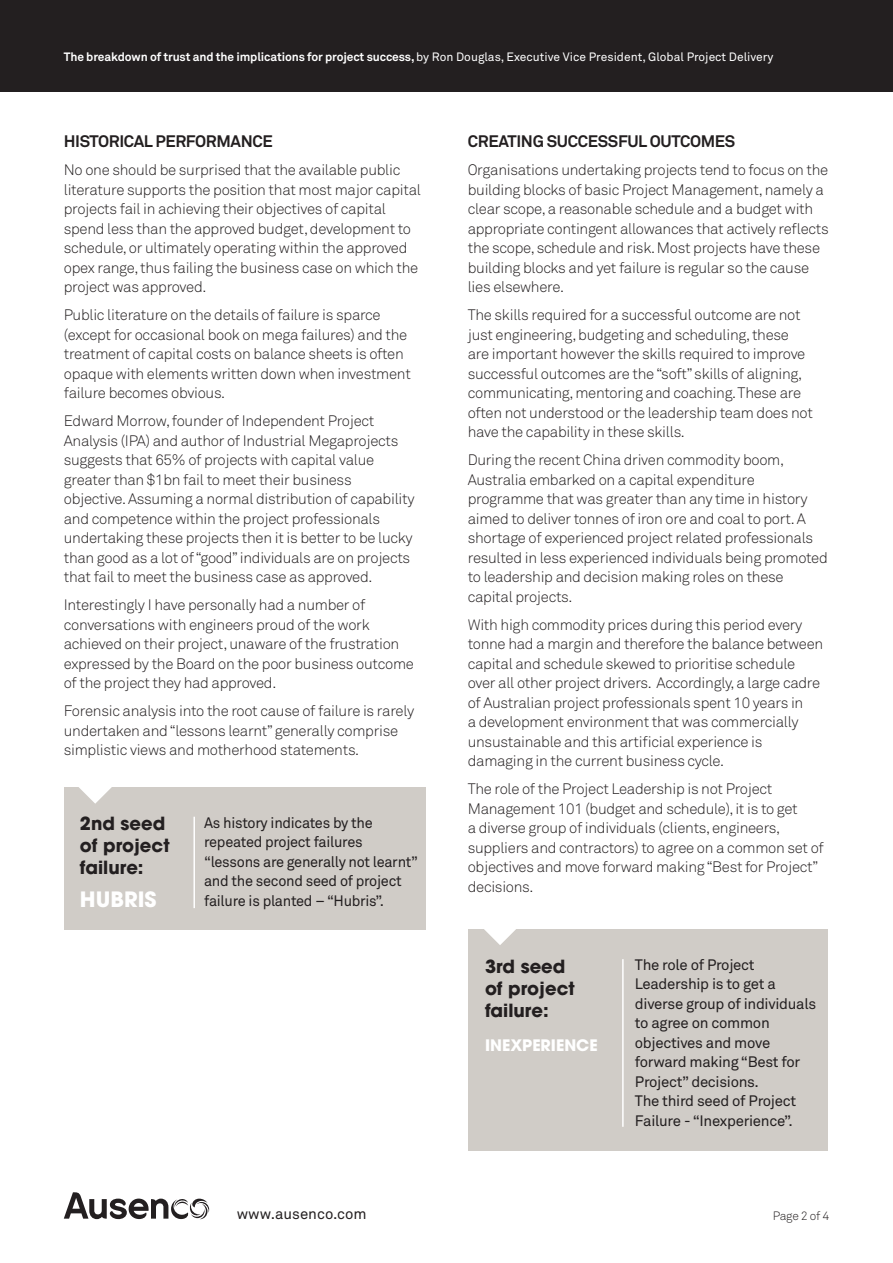
<style>
.page{position:relative;width:893px;height:1263px;background:#fff}
.page>*{position:absolute;margin:0;border:0;box-sizing:border-box;transform-origin:0 0}
.t1{font:700 21px "Avant Garde";color:#fff}
.t2{font:700 18px/21.6px "Avant Garde";color:#231f20}
.t3{font:700 16.5px "Akkurat";letter-spacing:-.02em;color:#231f20}
.t4{font:700 15.75px "Avant Garde";color:#fff}
.t5{font:300 15px/19.5px "Akkurat";letter-spacing:-.02em;color:#231f20}
.t6{font:15px/19.5px "Akkurat";letter-spacing:-.02em;color:#231f20}
.t7{font:15px "Akkurat";color:#231f20}
.t8{font:12px "Akkurat";color:#fff}
.t9{font:300 12px "Akkurat";letter-spacing:-.03em;color:#231f20}
.s1{font-weight:700}
</style>
<div class="page">
<svg style="left:64px;top:1192px;width:145px;height:27px"></svg>
<div style="left:0;top:0;width:893px;height:92px;background:#231f20"></div>
<div style="left:64px;top:787px;width:361px;height:142px;background:#d0ccc7"></div>
<hr style="left:193px;top:817px;width:2px;height:91px;background:#fff">
<div style="left:468px;top:929px;width:360px;height:221px;background:#d0ccc7"></div>
<svg style="left:79px;top:787px;width:33px;height:17px"></svg>
<svg style="left:484px;top:929px;width:32px;height:16px"></svg>
<hr style="left:622px;top:959px;width:2px;height:168px;background:#fff">
<p class="t8" style="left:64px;top:49px;width:711px"><span class="s1">The breakdown of trust and the implications for project success,</span> by Ron Douglas, Executive Vice President, Global Project Delivery</p>
<p class="t3" style="left:64px;top:131px;width:211px">HISTORICAL PERFORMANCE</p>
<p class="t5" style="left:64px;top:160px;width:359px">No one should be surprised that the available public literature supports the position that most major capital projects fail in achieving their objectives of capital spend less than the approved budget, development to schedule, or ultimately operating within the approved opex range, thus failing the business case on which the project was approved.</p>
<p class="t5" style="left:64px;top:305px;width:349px">Public literature on the details of failure is sparce (except for occasional book on mega failures) and the treatment of capital costs on balance sheets is often opaque with elements written down when investment failure becomes obvious.</p>
<p class="t5" style="left:64px;top:411px;width:352px">Edward Morrow, founder of Independent Project Analysis (IPA) and author of Industrial Megaprojects suggests that 65% of projects with capital value greater than $1bn fail to meet their business objective. Assuming a normal distribution of capability and competence within the project professionals undertaking these projects then it is better to be lucky than good as a lot of “good” individuals are on projects that fail to meet the business case as approved.</p>
<p class="t5" style="left:64px;top:595px;width:352px">Interestingly I have personally had a number of conversations with engineers proud of the work achieved on their project, unaware of the frustration expressed by the Board on the poor business outcome of the project they had approved.</p>
<p class="t5" style="left:64px;top:701px;width:352px">Forensic analysis into the root cause of failure is rarely undertaken and “lessons learnt” generally comprise simplistic views and motherhood statements.</p>
<p class="t2" style="left:80px;top:813px;width:91px">2nd seed of project failure:</p>
<h1 class="t1" style="left:80px;top:885px;width:78px">HUBRIS</h1>
<p class="t6" style="left:204px;top:812px;width:215px">As history indicates by the repeated project failures “lessons are generally not learnt” and the second seed of project failure is planted – “Hubris”.</p>
<p class="t7" style="left:237px;top:1204px;width:131px">www.ausenco.com</p>
<p class="t3" style="left:468px;top:131px;width:269px">CREATING SUCCESSFUL OUTCOMES</p>
<p class="t5" style="left:468px;top:160px;width:363px">Organisations undertaking projects tend to focus on the building blocks of basic Project Management, namely a clear scope, a reasonable schedule and a budget with appropriate contingent allowances that actively reflects the scope, schedule and risk. Most projects have these building blocks and yet failure is regular so the cause lies elsewhere.</p>
<p class="t5" style="left:468px;top:305px;width:347px">The skills required for a successful outcome are not just engineering, budgeting and scheduling, these are important however the skills required to improve successful outcomes are the “soft” skills of aligning, communicating, mentoring and coaching. These are often not understood or the leadership team does not have the capability in these skills.</p>
<p class="t5" style="left:468px;top:450px;width:362px">During the recent China driven commodity boom, Australia embarked on a capital expenditure programme that was greater than any time in history aimed to deliver tonnes of iron ore and coal to port. A shortage of experienced project related professionals resulted in less experienced individuals being promoted to leadership and decision making roles on these capital projects.</p>
<p class="t5" style="left:468px;top:614px;width:357px">With high commodity prices during this period every tonne had a margin and therefore the balance between capital and schedule skewed to prioritise schedule over all other project drivers. Accordingly, a large cadre of Australian project professionals spent 10 years in<br>a development environment that was commercially unsustainable and this artificial experience is damaging in the current business cycle.</p>
<p class="t5" style="left:468px;top:779px;width:358px">The role of the Project Leadership is not Project Management 101 (budget and schedule), it is to get<br>a diverse group of individuals (clients, engineers, suppliers and contractors) to agree on a common set of objectives and move forward making “Best for Project” decisions.</p>
<p class="t2" style="left:485px;top:956px;width:91px">3rd seed of project failure:</p>
<p class="t4" style="left:485px;top:1035px;width:114px">INEXPERIENCE</p>
<p class="t6" style="left:635px;top:955px;width:183px">The role of Project<br>Leadership is to get a diverse group of individuals to agree on common objectives and move forward making “Best for<br>Project” decisions.<br>The third seed of Project<br>Failure - “Inexperience”.</p>
<p class="t9" style="left:773px;top:1209px;width:58px">Page 2 of 4</p>
</div>
